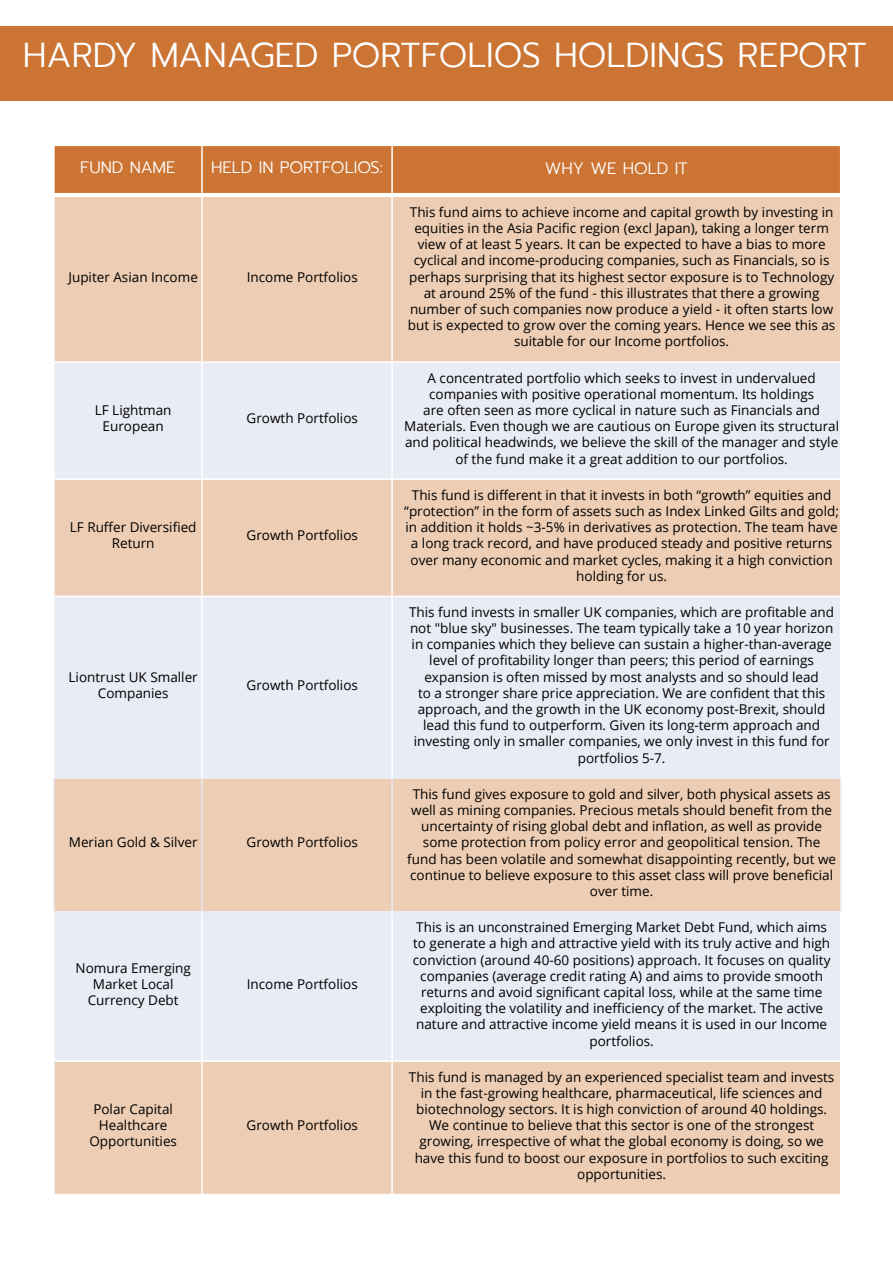
<style>
.page{position:relative;width:893px;height:1263px;background:#fff}
.page>*{position:absolute;margin:0;border:0;box-sizing:border-box;transform-origin:0 0}
.t1{font:300 34.5px "Prompt";color:#fff}
.P_-_Paragraph_Style3{font:300 16.5px "Prompt";color:#fff}
.P_-_Paragraph_Style2{font:300 16.5px "Prompt";color:#fff}
.P_-_Paragraph_Style3-2{font:13.5px/16.2px "Open Sans";color:#000;text-align:center}
</style>
<div class="page">
<div style="left:0;top:27px;width:893px;height:74px;background:#cb7433"></div>
<div style="left:55px;top:146px;width:785px;height:47px;background:#cb7433"></div>
<hr style="left:201px;top:146px;width:2px;height:47px;background:#fff">
<hr style="left:391px;top:146px;width:2px;height:47px;background:#fff">
<div style="left:55px;top:197px;width:785px;height:997px;background:#edcdb3"></div>
<svg style="left:55px;top:363px;width:785px;height:697px;background:#eae0dd"></svg>
<hr style="left:201px;top:197px;width:2px;height:164px;background:#fff">
<hr style="left:391px;top:197px;width:2px;height:164px;background:#fff">
<hr style="left:53px;top:361px;width:149px;height:2px;background:#fff">
<hr style="left:202px;top:361px;width:190px;height:2px;background:#fff">
<hr style="left:201px;top:363px;width:2px;height:115px;background:#fff">
<hr style="left:392px;top:361px;width:449px;height:2px;background:#fff">
<hr style="left:391px;top:363px;width:2px;height:115px;background:#fff">
<hr style="left:53px;top:478px;width:149px;height:2px;background:#fff">
<hr style="left:202px;top:478px;width:190px;height:2px;background:#fff">
<hr style="left:201px;top:480px;width:2px;height:116px;background:#fff">
<hr style="left:392px;top:478px;width:449px;height:2px;background:#fff">
<hr style="left:391px;top:480px;width:2px;height:116px;background:#fff">
<hr style="left:53px;top:596px;width:149px;height:1px;background:#fff">
<hr style="left:202px;top:596px;width:190px;height:1px;background:#fff">
<hr style="left:201px;top:597px;width:2px;height:180px;background:#fff">
<hr style="left:392px;top:596px;width:449px;height:1px;background:#fff">
<hr style="left:391px;top:597px;width:2px;height:180px;background:#fff">
<hr style="left:201px;top:912px;width:2px;height:148px;background:#fff">
<hr style="left:391px;top:912px;width:2px;height:148px;background:#fff">
<hr style="left:53px;top:1060px;width:149px;height:2px;background:#fff">
<hr style="left:202px;top:1060px;width:190px;height:2px;background:#fff">
<hr style="left:201px;top:1062px;width:2px;height:132px;background:#fff">
<hr style="left:392px;top:1060px;width:449px;height:2px;background:#fff">
<hr style="left:391px;top:1062px;width:2px;height:132px;background:#fff">
<hr style="left:53px;top:777px;width:149px;height:2px;background:#e9ebf5">
<hr style="left:53px;top:779px;width:2px;height:132px;background:#e9ebf5">
<hr style="left:53px;top:911px;width:149px;height:1px;background:#e9ebf5">
<hr style="left:202px;top:777px;width:190px;height:2px;background:#e9ebf5">
<hr style="left:201px;top:779px;width:2px;height:132px;background:#e9ebf5">
<hr style="left:202px;top:911px;width:190px;height:1px;background:#e9ebf5">
<hr style="left:392px;top:777px;width:449px;height:2px;background:#e9ebf5">
<hr style="left:391px;top:779px;width:2px;height:132px;background:#e9ebf5">
<hr style="left:840px;top:779px;width:1px;height:132px;background:#e9ebf5">
<hr style="left:392px;top:911px;width:449px;height:1px;background:#e9ebf5">
<p class="t1" style="left:23px;top:31px;width:846px">HARDY MANAGED PORTFOLIOS HOLDINGS REPORT</p>
<p class="P_-_Paragraph_Style3" style="left:80px;top:156px;width:97px">FUND NAME</p>
<p class="P_-_Paragraph_Style3" style="left:211px;top:156px;width:173px">HELD IN PORTFOLIOS:</p>
<p class="P_-_Paragraph_Style2" style="left:545px;top:157px;width:145px">WHY WE HOLD IT</p>
<p class="P_-_Paragraph_Style3-2" style="left:68px;top:268px;width:131px">Jupiter Asian Income</p>
<p class="P_-_Paragraph_Style3-2" style="left:247px;top:268px;width:112px">Income Portfolios</p>
<p class="P_-_Paragraph_Style3-2" style="left:95px;top:402px;width:78px">LF Lightman<br>European</p>
<p class="P_-_Paragraph_Style3-2" style="left:247px;top:410px;width:113px">Growth Portfolios</p>
<p class="P_-_Paragraph_Style3-2" style="left:70px;top:519px;width:128px">LF Ruffer Diversified<br>Return</p>
<p class="P_-_Paragraph_Style3-2" style="left:247px;top:527px;width:113px">Growth Portfolios</p>
<p class="P_-_Paragraph_Style3-2" style="left:69px;top:668px;width:131px">Liontrust UK Smaller<br>Companies</p>
<p class="P_-_Paragraph_Style3-2" style="left:247px;top:676px;width:113px">Growth Portfolios</p>
<p class="P_-_Paragraph_Style3-2" style="left:69px;top:834px;width:130px">Merian Gold &amp; Silver</p>
<p class="P_-_Paragraph_Style3-2" style="left:247px;top:834px;width:113px">Growth Portfolios</p>
<p class="P_-_Paragraph_Style3-2" style="left:76px;top:959px;width:117px">Nomura Emerging<br>Market Local<br>Currency Debt</p>
<p class="P_-_Paragraph_Style3-2" style="left:89px;top:1101px;width:89px">Polar Capital<br>Healthcare<br>Opportunities</p>
<p class="P_-_Paragraph_Style3-2" style="left:247px;top:975px;width:112px">Income Portfolios</p>
<p class="P_-_Paragraph_Style3-2" style="left:247px;top:1117px;width:113px">Growth Portfolios</p>
<p class="P_-_Paragraph_Style3-2" style="left:408px;top:203px;width:429px">This fund aims to achieve income and capital growth by investing in equities in the Asia Pacific region (excl Japan), taking a longer term view of at least 5 years. It can be expected to have a bias to more cyclical and income-producing companies, such as Financials, so is perhaps surprising that its highest sector exposure is to Technology at around 25% of the fund - this illustrates that there a growing number of such companies now produce a yield - it often starts low but is expected to grow over the coming years. Hence we see this as suitable for our Income portfolios.</p>
<p class="P_-_Paragraph_Style3-2" style="left:404px;top:369px;width:436px">A concentrated portfolio which seeks to invest in undervalued companies with positive operational momentum. Its holdings<br>are often seen as more cyclical in nature such as Financials and Materials. Even though we are cautious on Europe given its structural and political headwinds, we believe the skill of the manager and style of the fund make it a great addition to our portfolios.</p>
<p class="P_-_Paragraph_Style3-2" style="left:404px;top:486px;width:436px">This fund is different in that it invests in both “growth” equities and “protection” in the form of assets such as Index Linked Gilts and gold; in addition it holds ~3-5% in derivatives as protection. The team have a long track record, and have produced steady and positive returns over many economic and market cycles, making it a high conviction holding for us.</p>
<p class="P_-_Paragraph_Style3-2" style="left:409px;top:603px;width:427px">This fund invests in smaller UK companies, which are profitable and not "blue sky" businesses. The team typically take a 10 year horizon in companies which they believe can sustain a higher-than-average level of profitability longer than peers; this period of earnings expansion is often missed by most analysts and so should lead<br>to a stronger share price appreciation. We are confident that this approach, and the growth in the UK economy post-Brexit, should lead this fund to outperform. Given its long-term approach and investing only in smaller companies, we only invest in this fund for portfolios 5-7.</p>
<p class="P_-_Paragraph_Style3-2" style="left:407px;top:785px;width:430px">This fund gives exposure to gold and silver, both physical assets as well as mining companies. Precious metals should benefit from the uncertainty of rising global debt and inflation, as well as provide some protection from policy error and geopolitical tension. The fund has been volatile and somewhat disappointing recently, but we continue to believe exposure to this asset class will prove beneficial over time.</p>
<p class="P_-_Paragraph_Style3-2" style="left:413px;top:919px;width:419px">This is an unconstrained Emerging Market Debt Fund, which aims to generate a high and attractive yield with its truly active and high conviction (around 40-60 positions) approach. It focuses on quality companies (average credit rating A) and aims to provide smooth returns and avoid significant capital loss, while at the same time exploiting the volatility and inefficiency of the market. The active nature and attractive income yield means it is used in our Income portfolios.</p>
<p class="P_-_Paragraph_Style3-2" style="left:409px;top:1068px;width:427px">This fund is managed by an experienced specialist team and invests in the fast-growing healthcare, pharmaceutical, life sciences and biotechnology sectors. It is high conviction of around 40 holdings.<br>We continue to believe that this sector is one of the strongest growing, irrespective of what the global economy is doing, so we have this fund to boost our exposure in portfolios to such exciting opportunities.</p>
</div>
